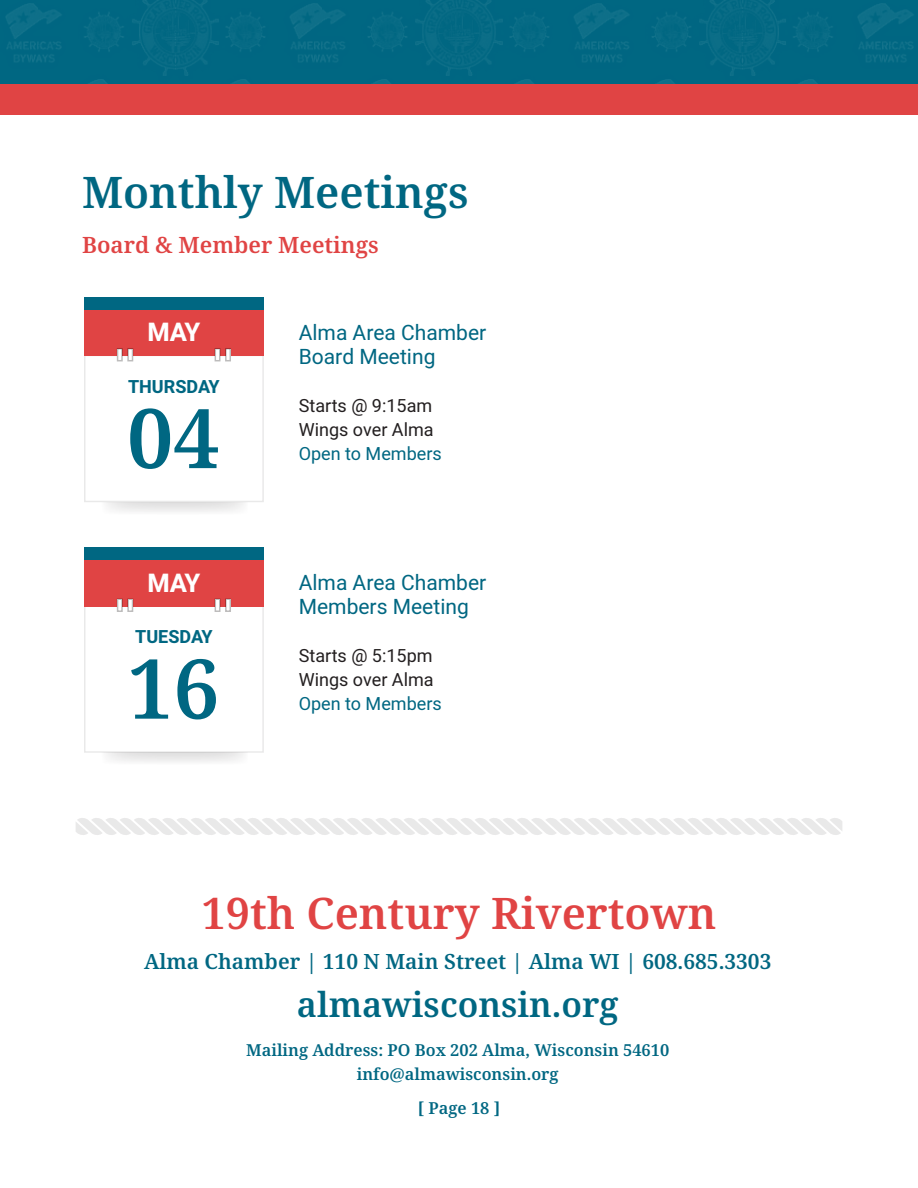
<style>
.page{position:relative;width:918px;height:1188px;background:#fff}
.page>*{position:absolute;margin:0;border:0;box-sizing:border-box;transform-origin:0 0}
.t1{font:600 82.5px "Noto Serif";color:#006782}
.t2{font:600 43.5px "Noto Serif";color:#e04444}
.t3{font:600 43.5px "Noto Serif";color:#006782}
.t4{font:600 34.5px "Noto Serif";color:#006782}
.t5{font:700 25.5px "Heebo";letter-spacing:-.05em;color:#fff}
.t6{font:600 22.5px "Noto Serif";color:#e04444}
.t7{font:21px "Heebo";color:#006782}
.t8{font:600 21px "Noto Serif";color:#006782}
.t9{font:18px "Heebo";color:#231f20}
.t10{font:18px "Heebo";color:#006782}
.t11{font:700 18px "Heebo";color:#006782}
.t12{font:600 16.5px "Noto Serif";color:#006782}
</style>
<div class="page">
<div style="left:102px;top:471px;width:146px;height:43px;background:linear-gradient(to right,#ececec,#ececec)"></div>
<svg style="left:102px;top:722px;width:146px;height:43px;fill:#efefef"></svg>
<img style="left:0;top:0;width:918px;height:84px">
<div style="left:0;top:84px;width:918px;height:30px;background:#e04444"></div>
<svg style="left:76px;top:818px;width:766px;height:17px"></svg>
<div style="left:85px;top:355px;width:178px;height:146px;background:#fff"></div>
<div style="left:85px;top:606px;width:178px;height:146px;background:#fff"></div>
<div style="left:84px;top:309px;width:180px;height:47px;background:#e04444"></div>
<div style="left:84px;top:560px;width:180px;height:46px;background:#e04444"></div>
<div style="left:84px;top:297px;width:180px;height:12px;background:#006782"></div>
<div style="left:84px;top:548px;width:180px;height:12px;background:#006782"></div>
<p class="t3" style="left:82px;top:163px;width:388px">Monthly Meetings</p>
<p class="t6" style="left:82px;top:229px;width:298px">Board &amp; Member Meetings</p>
<p class="t5" style="left:148px;top:315px;width:54px">MAY</p>
<p class="t11" style="left:128px;top:374px;width:93px">THURSDAY</p>
<p class="t1" style="left:127px;top:381px;width:94px">04</p>
<p class="t5" style="left:148px;top:565px;width:54px">MAY</p>
<p class="t11" style="left:135px;top:625px;width:79px">TUESDAY</p>
<p class="t1" style="left:127px;top:632px;width:94px">16</p>
<p class="t7" style="left:299px;top:318px;width:189px">Alma Area Chamber</p>
<p class="t7" style="left:299px;top:342px;width:138px">Board Meeting</p>
<p class="t9" style="left:299px;top:393px;width:135px">Starts @ 9:15am</p>
<p class="t9" style="left:299px;top:417px;width:136px">Wings over Alma</p>
<p class="t10" style="left:299px;top:441px;width:144px">Open to Members</p>
<p class="t7" style="left:299px;top:568px;width:189px">Alma Area Chamber</p>
<p class="t7" style="left:299px;top:592px;width:172px">Members Meeting</p>
<p class="t9" style="left:299px;top:643px;width:135px">Starts @ 5:15pm</p>
<p class="t9" style="left:299px;top:667px;width:136px">Wings over Alma</p>
<p class="t10" style="left:299px;top:691px;width:144px">Open to Members</p>
<p class="t2" style="left:201px;top:883px;width:517px">19th Century Rivertown</p>
<p class="t8" style="left:144px;top:947px;width:629px">Alma Chamber | 110 N Main Street | Alma WI | 608.685.3303</p>
<p class="t4" style="left:297px;top:981px;width:323px">almawisconsin.org</p>
<p class="t12" style="left:246px;top:1039px;width:425px">Mailing Address: PO Box 202 Alma, Wisconsin 54610</p>
<p class="t12" style="left:357px;top:1063px;width:203px">info@almawisconsin.org</p>
<p class="t12" style="left:418px;top:1097px;width:84px">[ Page 18 ]</p>
</div>
